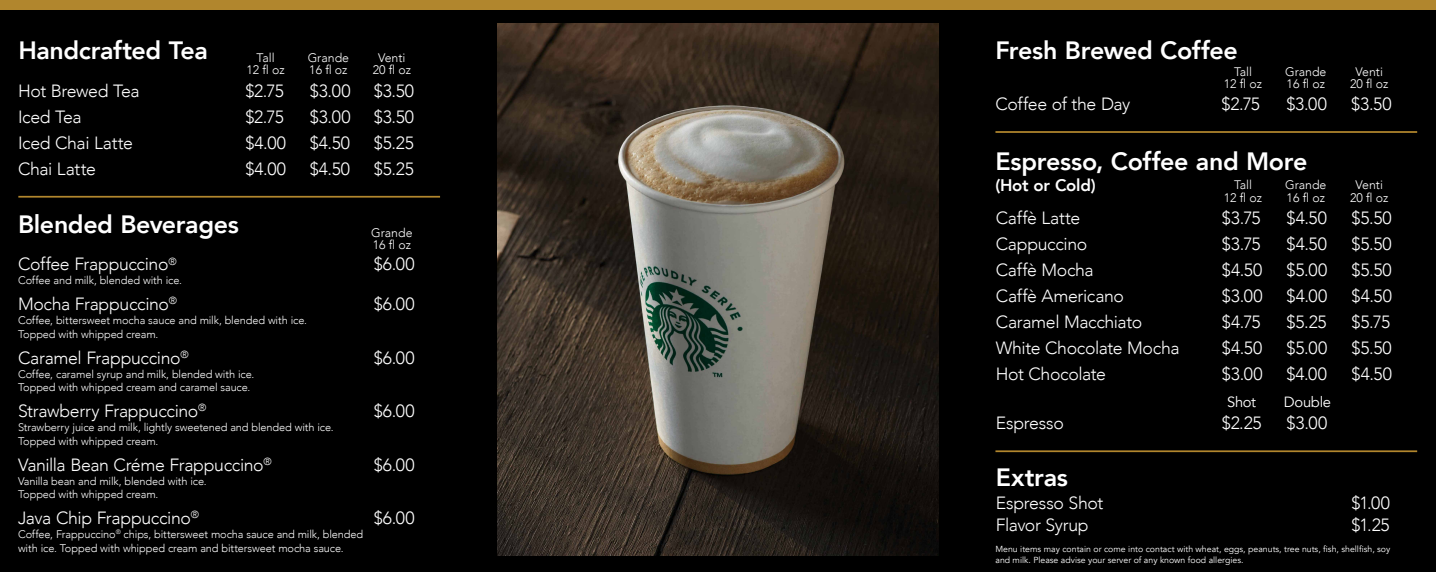
<style>
.page{position:relative;width:1436px;height:572px;background:#000}
.page>*{position:absolute;margin:0;border:0;box-sizing:border-box;transform-origin:0 0}
.t1{font:800 25px "Avenir";letter-spacing:-.015em;color:#fff}
.t2{font:300 17.68px "Avenir";letter-spacing:-.02em;color:#fff}
.t3{font:800 16.75px "Avenir";letter-spacing:-.015em;color:#fff}
.t4{font:14.72px "Avenir";letter-spacing:-.02em;color:#fff}
.t5{font:300 12.35px/12.3px "Avenir";color:#fff;text-align:center}
.t6{font:300 11px/13.8px "Avenir";letter-spacing:-.01em;color:#fff}
.t7{font:8.75px/10.5px "Avenir";color:#fff}
</style>
<div class="page">
<img style="left:498px;top:23px;width:440px;height:532px">
<div style="left:0;top:0;width:1436px;height:10px;background:#b1862d"></div>
<hr style="left:18px;top:196px;width:422px;height:1px;background:#b1862d">
<hr style="left:995px;top:131px;width:422px;height:2px;background:#b1862d">
<hr style="left:995px;top:450px;width:422px;height:2px;background:#b1862d">
<h1 class="t1" style="left:18px;top:31px;width:191px">Handcrafted Tea</h1>
<p class="t2" style="left:18px;top:80px;width:123px">Hot Brewed Tea</p>
<p class="t2" style="left:245px;top:80px;width:40px">$2.75</p>
<p class="t2" style="left:310px;top:80px;width:42px">$3.00</p>
<p class="t2" style="left:374px;top:80px;width:42px">$3.50</p>
<p class="t2" style="left:18px;top:106px;width:65px">Iced Tea</p>
<p class="t2" style="left:245px;top:106px;width:40px">$2.75</p>
<p class="t2" style="left:310px;top:106px;width:42px">$3.00</p>
<p class="t2" style="left:374px;top:106px;width:42px">$3.50</p>
<p class="t2" style="left:18px;top:132px;width:117px">Iced Chai Latte</p>
<p class="t2" style="left:245px;top:132px;width:42px">$4.00</p>
<p class="t2" style="left:310px;top:132px;width:42px">$4.50</p>
<p class="t2" style="left:374px;top:132px;width:42px">$5.25</p>
<p class="t2" style="left:18px;top:158px;width:79px">Chai Latte</p>
<p class="t2" style="left:245px;top:158px;width:42px">$4.00</p>
<p class="t2" style="left:310px;top:158px;width:42px">$4.50</p>
<p class="t2" style="left:374px;top:158px;width:42px">$5.25</p>
<p class="t5" style="left:308px;top:51px;width:43px;text-align:left">Grande<br>16 fl oz</p>
<p class="t5" style="left:246px;top:51px;width:40px">Tall<br>12 fl oz</p>
<p class="t5" style="left:373px;top:51px;width:40px">Venti<br>20 fl oz</p>
<h1 class="t1" style="left:18px;top:205px;width:222px">Blended Beverages</h1>
<p class="t2" style="left:18px;top:254px;width:160px">Coffee Frappuccino<sup>®</sup></p>
<p class="t2" style="left:374px;top:254px;width:42px">$6.00</p>
<p class="t6" style="left:18px;top:273px;width:165px">Coffee and milk, blended with ice.</p>
<p class="t2" style="left:18px;top:293px;width:161px">Mocha Frappuccino<sup>®</sup></p>
<p class="t2" style="left:374px;top:293px;width:42px">$6.00</p>
<p class="t6" style="left:18px;top:313px;width:290px">Coffee, bittersweet mocha sauce and milk, blended with ice.<br>Topped with whipped cream.</p>
<p class="t2" style="left:18px;top:347px;width:172px">Caramel Frappuccino<sup>®</sup></p>
<p class="t2" style="left:374px;top:347px;width:42px">$6.00</p>
<p class="t6" style="left:18px;top:367px;width:238px">Coffee, caramel syrup and milk, blended with ice.<br>Topped with whipped cream and caramel sauce.</p>
<p class="t2" style="left:18px;top:400px;width:190px">Strawberry Frappuccino<sup>®</sup></p>
<p class="t2" style="left:374px;top:400px;width:42px">$6.00</p>
<p class="t6" style="left:18px;top:420px;width:317px">Strawberry juice and milk, lightly sweetened and blended with ice.<br>Topped with whipped cream.</p>
<p class="t2" style="left:18px;top:454px;width:255px">Vanilla Bean Créme Frappuccino<sup>®</sup></p>
<p class="t2" style="left:374px;top:454px;width:42px">$6.00</p>
<p class="t6" style="left:18px;top:474px;width:190px">Vanilla bean and milk, blended with ice.<br>Topped with whipped cream.</p>
<p class="t2" style="left:18px;top:507px;width:183px">Java Chip Frappuccino<sup>®</sup></p>
<p class="t2" style="left:374px;top:507px;width:42px">$6.00</p>
<p class="t6" style="left:18px;top:527px;width:347px">Coffee, Frappuccino<sup>®</sup> chips, bittersweet mocha sauce and milk, blended with ice. Topped with whipped cream and bittersweet mocha sauce.</p>
<p class="t5" style="left:371px;top:226px;width:43px;text-align:left">Grande<br>16 fl oz</p>
<h1 class="t1" style="left:995px;top:30px;width:244px">Fresh Brewed Coffee</h1>
<p class="t2" style="left:995px;top:93px;width:136px">Coffee of the Day</p>
<p class="t2" style="left:1221px;top:93px;width:40px">$2.75</p>
<p class="t2" style="left:1286px;top:93px;width:42px">$3.00</p>
<p class="t2" style="left:1351px;top:93px;width:42px">$3.50</p>
<p class="t5" style="left:1223px;top:65px;width:40px">Tall<br>12 fl oz</p>
<p class="t5" style="left:1285px;top:65px;width:43px;text-align:left">Grande<br>16 fl oz</p>
<p class="t5" style="left:1350px;top:65px;width:40px">Venti<br>20 fl oz</p>
<h1 class="t1" style="left:995px;top:142px;width:313px">Espresso, Coffee and More</h1>
<p class="t3" style="left:995px;top:172px;width:102px">(Hot or Cold)</p>
<p class="t2" style="left:995px;top:207px;width:86px">Caffè Latte</p>
<p class="t2" style="left:1221px;top:207px;width:40px">$3.75</p>
<p class="t2" style="left:1286px;top:207px;width:42px">$4.50</p>
<p class="t2" style="left:1351px;top:207px;width:42px">$5.50</p>
<p class="t2" style="left:995px;top:233px;width:93px">Cappuccino</p>
<p class="t2" style="left:1221px;top:233px;width:40px">$3.75</p>
<p class="t2" style="left:1286px;top:233px;width:42px">$4.50</p>
<p class="t2" style="left:1351px;top:233px;width:42px">$5.50</p>
<p class="t2" style="left:995px;top:259px;width:100px">Caffè Mocha</p>
<p class="t2" style="left:1221px;top:259px;width:42px">$4.50</p>
<p class="t2" style="left:1286px;top:259px;width:42px">$5.00</p>
<p class="t2" style="left:1351px;top:259px;width:42px">$5.50</p>
<p class="t2" style="left:995px;top:285px;width:130px">Caffè Americano</p>
<p class="t2" style="left:1221px;top:285px;width:42px">$3.00</p>
<p class="t2" style="left:1286px;top:285px;width:42px">$4.00</p>
<p class="t2" style="left:1351px;top:285px;width:42px">$4.50</p>
<p class="t2" style="left:995px;top:311px;width:148px">Caramel Macchiato</p>
<p class="t2" style="left:1222px;top:311px;width:40px">$4.75</p>
<p class="t2" style="left:1286px;top:311px;width:42px">$5.25</p>
<p class="t2" style="left:1351px;top:311px;width:40px">$5.75</p>
<p class="t2" style="left:995px;top:337px;width:185px">White Chocolate Mocha</p>
<p class="t2" style="left:1222px;top:337px;width:42px">$4.50</p>
<p class="t2" style="left:1286px;top:337px;width:42px">$5.00</p>
<p class="t2" style="left:1351px;top:337px;width:42px">$5.50</p>
<p class="t2" style="left:995px;top:363px;width:112px">Hot Chocolate</p>
<p class="t2" style="left:1222px;top:363px;width:42px">$3.00</p>
<p class="t2" style="left:1286px;top:363px;width:42px">$4.00</p>
<p class="t2" style="left:1351px;top:363px;width:42px">$4.50</p>
<p class="t5" style="left:1223px;top:179px;width:40px">Tall<br>12 fl oz</p>
<p class="t5" style="left:1285px;top:179px;width:43px;text-align:left">Grande<br>16 fl oz</p>
<p class="t5" style="left:1350px;top:179px;width:40px">Venti<br>20 fl oz</p>
<p class="t4" style="left:1227px;top:392px;width:31px">Shot</p>
<p class="t4" style="left:1283px;top:392px;width:49px">Double</p>
<p class="t2" style="left:995px;top:412px;width:70px">Espresso</p>
<p class="t2" style="left:1221px;top:412px;width:41px">$2.25</p>
<p class="t2" style="left:1286px;top:412px;width:42px">$3.00</p>
<h1 class="t1" style="left:995px;top:458px;width:74px">Extras</h1>
<p class="t2" style="left:995px;top:492px;width:109px">Espresso Shot</p>
<p class="t2" style="left:1351px;top:492px;width:40px">$1.00</p>
<p class="t2" style="left:995px;top:514px;width:94px">Flavor Syrup</p>
<p class="t2" style="left:1351px;top:514px;width:40px">$1.25</p>
<p class="t7" style="left:995px;top:544px;width:396px">Menu items may contain or come into contact with wheat, eggs, peanuts, tree nuts, fish, shellfish, soy and milk. Please advise your server of any known food allergies.</p>
</div>
